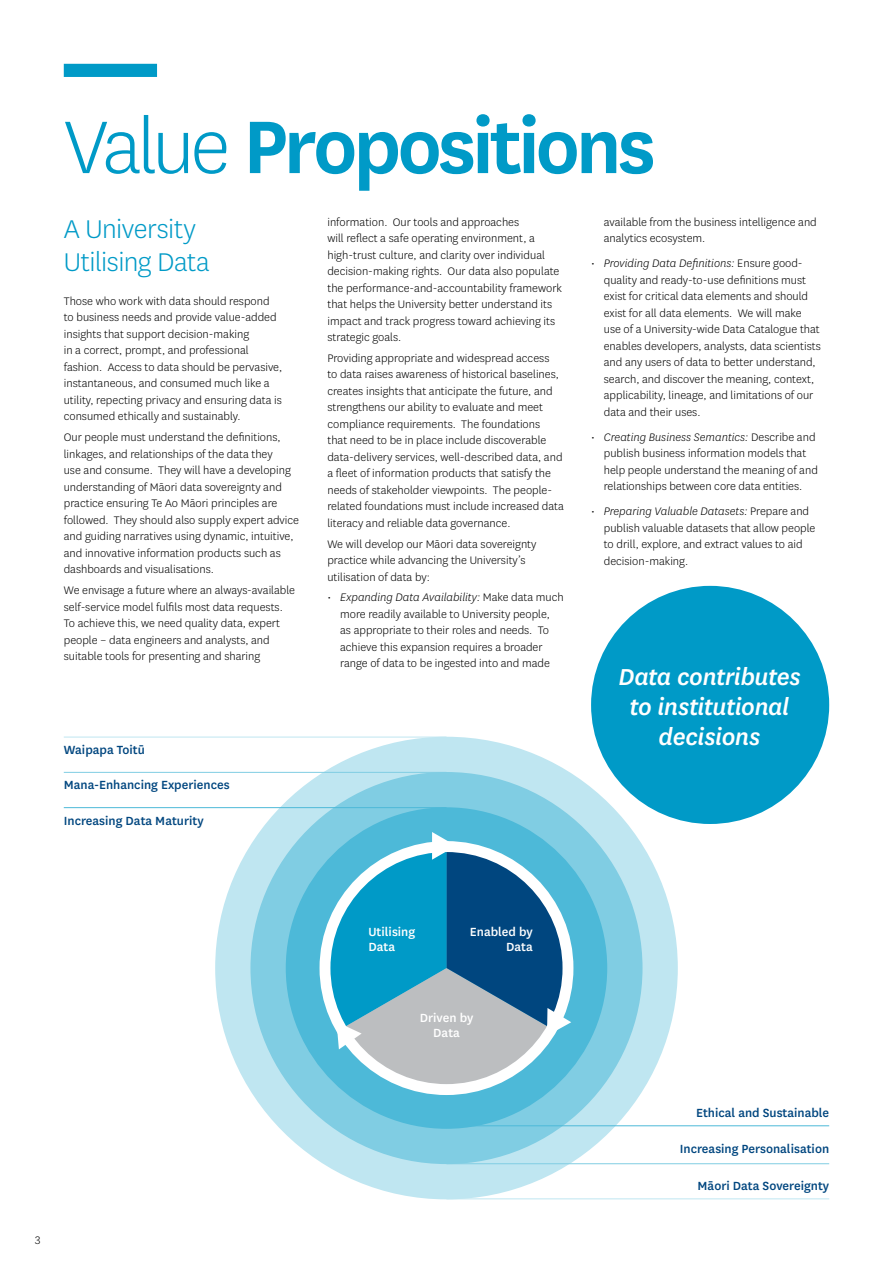
<style>
.page{position:relative;width:893px;height:1263px;background:#fff}
.page>*{position:absolute;margin:0;border:0;box-sizing:border-box;transform-origin:0 0}
.t1{font:600 87px "National";letter-spacing:-.045em;color:#009ac7}
.t2{font:300 30px/33px "National";letter-spacing:-.015em;color:#009ac7}
.t3{font:italic 500 27px/30px "National";letter-spacing:-.02em;color:#fff;text-align:center}
.t4{font:500 13.8px "National";color:#00467f}
.t5{font:500 13.8px/15.1px "National";color:#fff}
.t6{font:300 12.75px/16.5px "National";color:#000}
.s1{font-weight:300}
.s2{font-style:italic}
</style>
<div class="page">
<div style="left:591px;top:586px;width:238px;height:238px;background:#009ac7;border-radius:50%"></div>
<div style="left:215px;top:737px;width:463px;height:462px;background:#bfe6f1;border-radius:50%"></div>
<div style="left:250px;top:772px;width:392px;height:392px;background:#80cde3;border-radius:50%"></div>
<div style="left:64px;top:64px;width:93px;height:13px;background:#009ac7"></div>
<div style="left:286px;top:807px;width:321px;height:322px;background:#4db9d8;border-radius:50%"></div>
<svg style="left:313px;top:832px;width:258px;height:269px"></svg>
<hr style="left:64px;top:737px;width:382px;height:1px;background:#bfe6f1">
<hr style="left:64px;top:772px;width:382px;height:1px;background:#80cde3">
<hr style="left:64px;top:807px;width:382px;height:1px;background:#4db9d8">
<hr style="left:454px;top:1125px;width:375px;height:1px;background:#4db9d8">
<hr style="left:446px;top:1163px;width:383px;height:1px;background:#80cde3">
<hr style="left:446px;top:1198px;width:383px;height:1px;background:#bfe6f1">
<h1 class="t1" style="left:64px;top:86px;width:593px"><span class="s1">Value</span> Propositions</h1>
<h2 class="t2" style="left:64px;top:212px;width:148px">A University<br>Utilising Data</h2>
<p class="t6" style="left:64px;top:292px;width:220px">Those who work with data should respond to business needs and provide value-added insights that support decision-making<br>in a correct, prompt, and professional fashion. Access to data should be pervasive, instantaneous, and consumed much like a utility, repecting privacy and ensuring data is consumed ethically and sustainably.</p>
<p class="t6" style="left:64px;top:429px;width:237px">Our people must understand the definitions, linkages, and relationships of the data they<br>use and consume. They will have a developing understanding of Māori data sovereignty and practice ensuring Te Ao Māori principles are followed. They should also supply expert advice and guiding narratives using dynamic, intuitive, and innovative information products such as dashboards and visualisations.</p>
<p class="t6" style="left:64px;top:581px;width:233px">We envisage a future where an always-available self-service model fulfils most data requests.<br>To achieve this, we need quality data, expert people – data engineers and analysts, and suitable tools for presenting and sharing</p>
<p class="t6" style="left:604px;top:213px;width:214px">available from the business intelligence and analytics ecosystem.</p>
<p class="t6" style="left:604px;top:254px;width:218px;text-indent:-13px"><span class="s2">• Providing Data Definitions:</span> Ensure good&shy;quality and ready-to-use definitions must exist for critical data elements and should exist for all data elements. We will make use of a University-wide Data Catalogue that enables developers, analysts, data scientists and any users of data to better understand, search, and discover the meaning, context, applicability, lineage, and limitations of our data and their uses.</p>
<p class="t6" style="left:604px;top:428px;width:216px;text-indent:-13px"><span class="s2">• Creating Business Semantics:</span> Describe and publish business information models that help people understand the meaning of and relationships between core data entities.</p>
<p class="t6" style="left:604px;top:502px;width:213px;text-indent:-13px"><span class="s2">• Preparing Valuable Datasets:</span> Prepare and publish valuable datasets that allow people to drill, explore, and extract values to aid decision-making.</p>
<p class="t6" style="left:327px;top:213px;width:236px">information. Our tools and approaches<br>will reflect a safe operating environment, a high-trust culture, and clarity over individual decision-making rights. Our data also populate the performance-and-accountability framework that helps the University better understand its impact and track progress toward achieving its strategic goals.</p>
<p class="t6" style="left:327px;top:349px;width:238px">Providing appropriate and widespread access<br>to data raises awareness of historical baselines, creates insights that anticipate the future, and strengthens our ability to evaluate and meet compliance requirements. The foundations<br>that need to be in place include discoverable data-delivery services, well-described data, and a fleet of information products that satisfy the needs of stakeholder viewpoints. The people&shy;related foundations must include increased data literacy and reliable data governance.</p>
<p class="t6" style="left:327px;top:535px;width:211px">We will develop our Māori data sovereignty practice while advancing the University’s utilisation of data by:</p>
<p class="t6" style="left:340px;top:589px;width:225px;text-indent:-13px"><span class="s2">• Expanding Data Availability:</span> Make data much more readily available to University people, as appropriate to their roles and needs. To achieve this expansion requires a broader range of data to be ingested into and made</p>
<h3 class="t3" style="left:618px;top:660px;width:184px">Data contributes to institutional decisions</h3>
<p class="t4" style="left:64px;top:741px;width:83px">Waipapa Toitū</p>
<p class="t4" style="left:64px;top:775px;width:167px">Mana-Enhancing Experiences</p>
<p class="t4" style="left:64px;top:811px;width:141px">Increasing Data Maturity</p>
<p class="t6" style="left:34px;top:1231px;width:9px">3</p>
<p class="t5" style="left:368px;top:923px;width:48px">Utilising<br>Data</p>
<p class="t5" style="left:470px;top:923px;width:64px;text-align:right">Enabled by<br>Data</p>
<p class="t5" style="left:420px;top:1009px;width:55px;text-align:center">Driven by<br>Data</p>
<p class="t4" style="left:696px;top:1103px;width:135px">Ethical and Sustainable</p>
<p class="t4" style="left:680px;top:1139px;width:151px">Increasing Personalisation</p>
<p class="t4" style="left:698px;top:1177px;width:133px">Māori Data Sovereignty</p>
</div>
